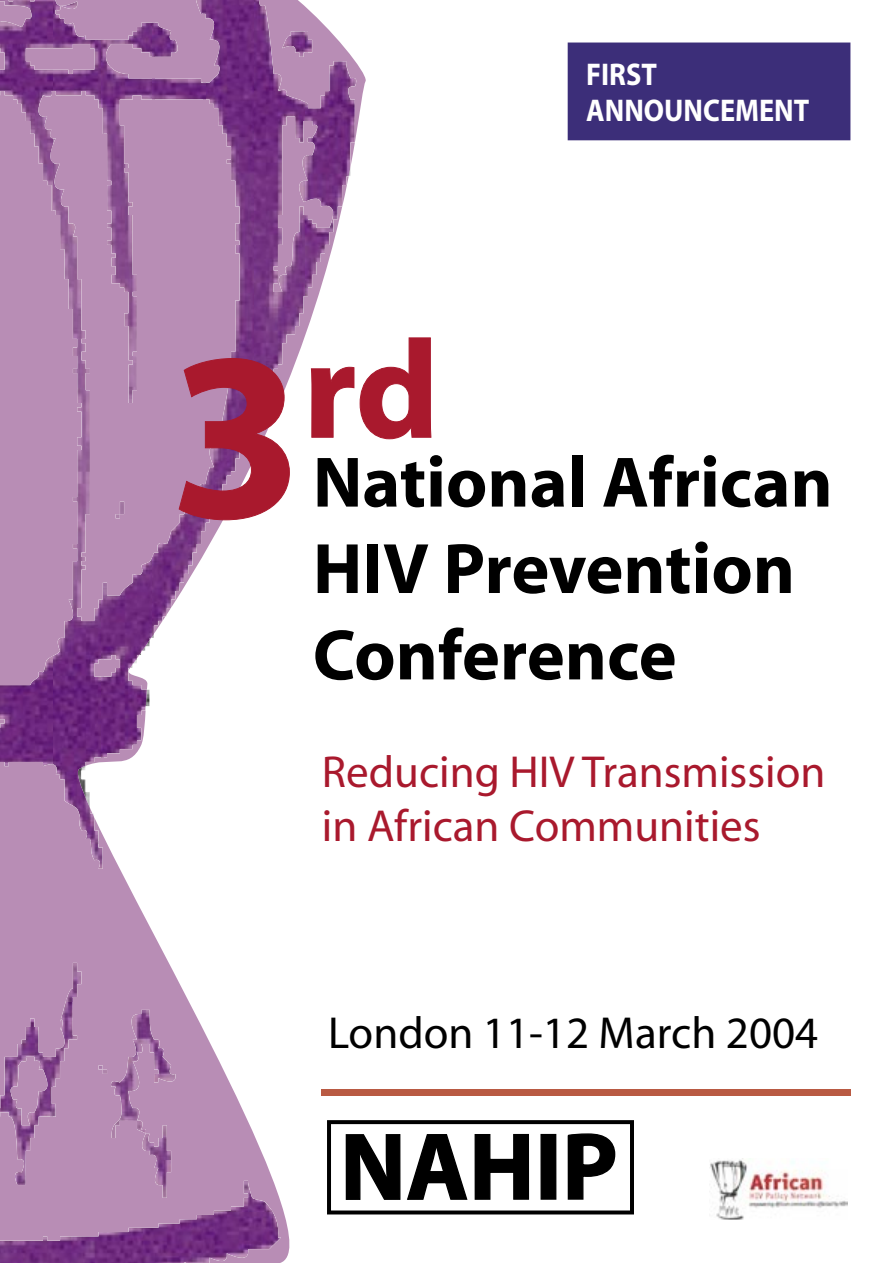
<style>
.page{position:relative;width:893px;height:1263px;background:#fff}
.page>*{position:absolute;margin:0;border:0;box-sizing:border-box;transform-origin:0 0}
.t1{font:700 139.95px "Myriad";color:#a9192d}
.t2{font:700 72px/86.4px "Myriad";color:#000}
.t3{font:45px/54px "Myriad";color:#a9192d}
.t4{font:45px "Myriad";color:#000}
.t5{font:700 31.5px/36px "Myriad";color:#fff;scale:.9 1}
.s1{font-size:240px}
</style>
<div class="page">
<svg style="left:0;top:9px;width:367px;height:1254px;fill:#b88db5"></svg>
<img style="left:104px;top:142px;width:251px;height:675px">
<img style="left:50px;top:841px;width:104px;height:28px">
<img style="left:50px;top:0;width:54px;height:844px">
<img style="left:0;top:631px;width:52px;height:159px">
<img style="left:101px;top:472px;width:53px;height:318px">
<img style="left:152px;top:472px;width:54px;height:213px">
<img style="left:203px;top:0;width:53px;height:580px">
<img style="left:254px;top:0;width:54px;height:475px">
<img style="left:101px;top:0;width:53px;height:422px">
<img style="left:305px;top:0;width:3px;height:317px">
<img style="left:0;top:0;width:52px;height:211px">
<img style="left:152px;top:0;width:54px;height:106px">
<svg style="left:345px;top:1133px;width:123px;height:67px"></svg>
<svg style="left:474px;top:1133px;width:56px;height:67px"></svg>
<div style="left:541px;top:1134px;width:15px;height:65px;background:#000"></div>
<div style="left:540px;top:1134px;width:16px;height:66px;border:1px solid #000"></div>
<svg style="left:567px;top:1133px;width:49px;height:67px"></svg>
<div style="left:327px;top:1120px;width:307px;height:94px;border:4px solid #000"></div>
<img style="left:710px;top:1158px;width:138px;height:61px">
<div style="left:321px;top:1090px;width:529px;height:6px;background:#b95a43"></div>
<div style="left:568px;top:43px;width:282px;height:97px;background:#3c2e79"></div>
<svg style="left:178px;top:358px;width:112px;height:163px"></svg>
<svg style="left:311px;top:337px;width:121px;height:102px"></svg>
<p class="t5" style="left:586px;top:57px;width:249px">FIRST<br>ANNOUNCEMENT</p>
<h1 class="t1" style="left:170px;top:318px;width:270px"><span class="s1">3</span>rd</h1>
<h2 class="t2" style="left:313px;top:442px;width:521px">National African<br>HIV Prevention<br>Conference</h2>
<p class="t3" style="left:322px;top:747px;width:505px">Reducing HIV Transmission in African Communities</p>
<p class="t4" style="left:328px;top:1011px;width:492px">London 11-12 March 2004</p>
</div>
